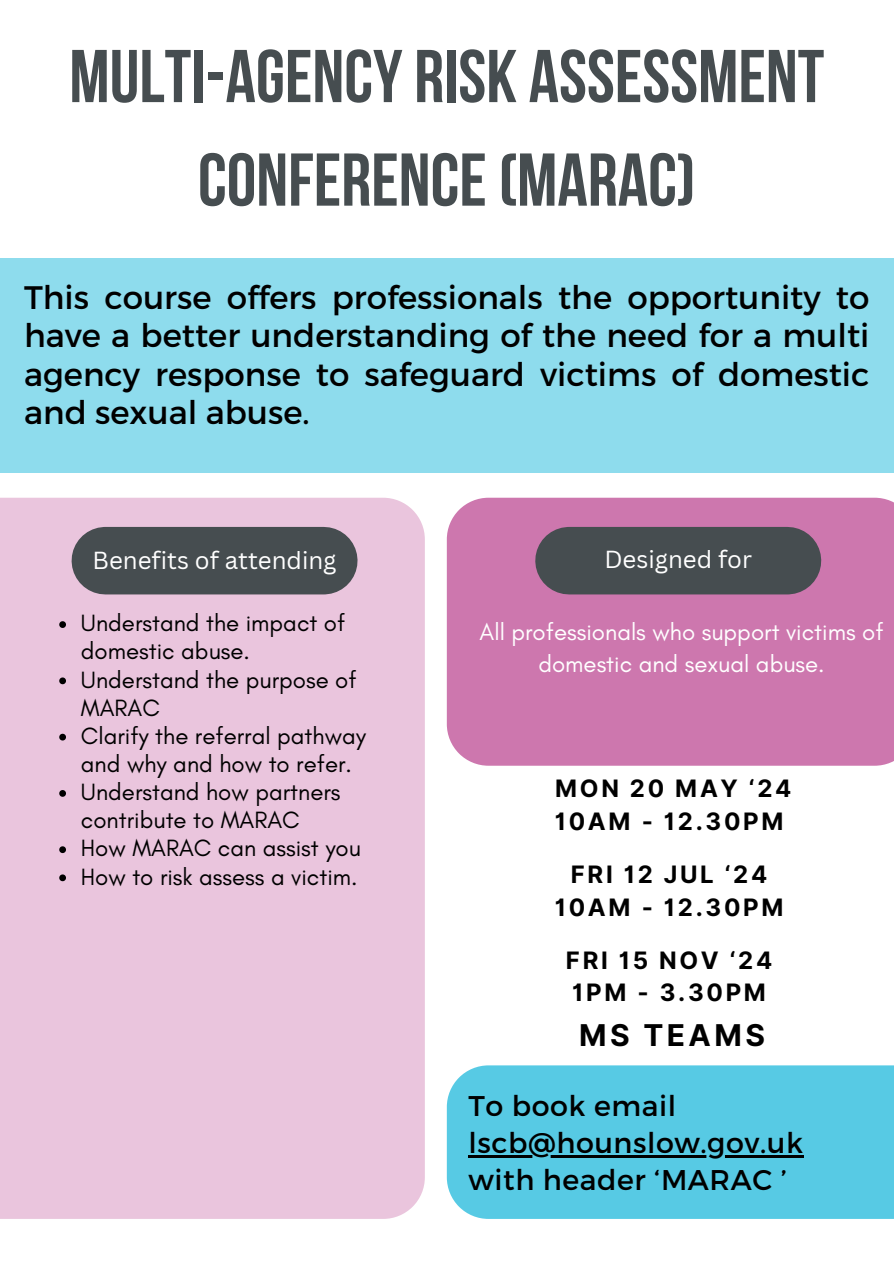
<style>
.page{position:relative;width:894px;height:1264px;background:#fff}
.page>*{position:absolute;margin:0;border:0;box-sizing:border-box;transform-origin:0 0}
.t1{font:700 74.55px/103.5px "Bebas Neue";color:#464d50;text-align:center}
.t2{font:32.55px/38.2px "Montserrat";color:#000;text-align:justify}
.t3{font:700 30px "Inter";letter-spacing:.11em;color:#000}
.t4{font:28.5px/37.2px "Montserrat";letter-spacing:.02em;color:#000}
.t5{font:24px/28.2px "Glacial Indifference";color:#000}
.t6{font:700 24px/32.7px "Inter";letter-spacing:.11em;color:#000}
.t7{font:24px/32.7px "Glacial Indifference";color:#fff;text-align:center}
.t8{font:24px "Canva Sans";color:#fff}
</style>
<div class="page">
<div style="left:0;top:258px;width:893px;height:214px;background:#8edced"></div>
<div style="left:0;top:497px;width:425px;height:721px;background:#eac5dd"></div>
<div style="left:105px;top:527px;width:219px;height:67px;background:#464d50"></div>
<div style="left:446px;top:497px;width:447px;height:268px;background:#cd77ae"></div>
<div style="left:446px;top:1065px;width:447px;height:153px;background:#57cae4"></div>
<svg style="left:59px;top:621px;width:7px;height:7px"></svg>
<svg style="left:59px;top:677px;width:7px;height:7px"></svg>
<svg style="left:59px;top:733px;width:7px;height:7px"></svg>
<svg style="left:59px;top:790px;width:7px;height:6px"></svg>
<svg style="left:59px;top:846px;width:7px;height:7px"></svg>
<svg style="left:59px;top:874px;width:7px;height:7px"></svg>
<hr style="left:468px;top:1155px;width:335px;height:2px;background:#000">
<div style="left:569px;top:527px;width:218px;height:67px;background:#464d50"></div>
<h1 class="t1" style="left:69px;top:32px;width:756px">MULTI-AGENCY RISK ASSESSMENT<br>CONFERENCE(MARAC)</h1>
<h2 class="t2" style="left:24px;top:277px;width:846px">This course offers professionals the opportunity to have a better understanding of the need for a multi agency response to safeguard victims of domestic and sexual abuse.</h2>
<p class="t8" style="left:92px;top:543px;width:245px">Benefits of attending</p>
<p class="t5" style="left:81px;top:609px;width:286px">Understand the impact of domestic abuse.<br>Understand the purpose of<br>MARAC<br>Clarify the referral pathway and why and how to refer.<br>Understand how partners contribute to MARAC<br>How MARAC can assist you<br>How to risk assess a victim.</p>
<p class="t8" style="left:604px;top:542px;width:149px">Designed for</p>
<p class="t7" style="left:479px;top:614px;width:405px">All professionals who support victims of domestic and sexual abuse.</p>
<p class="t6" style="left:554px;top:772px;width:238px">MON 20 MAY ‘24<br>10AM - 12.30PM</p>
<p class="t6" style="left:554px;top:857px;width:230px;text-align:center">FRI 12 JUL ‘24<br>10AM - 12.30PM</p>
<p class="t6" style="left:565px;top:943px;width:208px">FRI 15 NOV ‘24<br>1PM - 3.30PM</p>
<p class="t3" style="left:579px;top:1016px;width:187px">MS TEAMS</p>
<p class="t4" style="left:468px;top:1085px;width:336px">To book email lscb@hounslow.gov.uk with header ‘MARAC ’</p>
</div>
